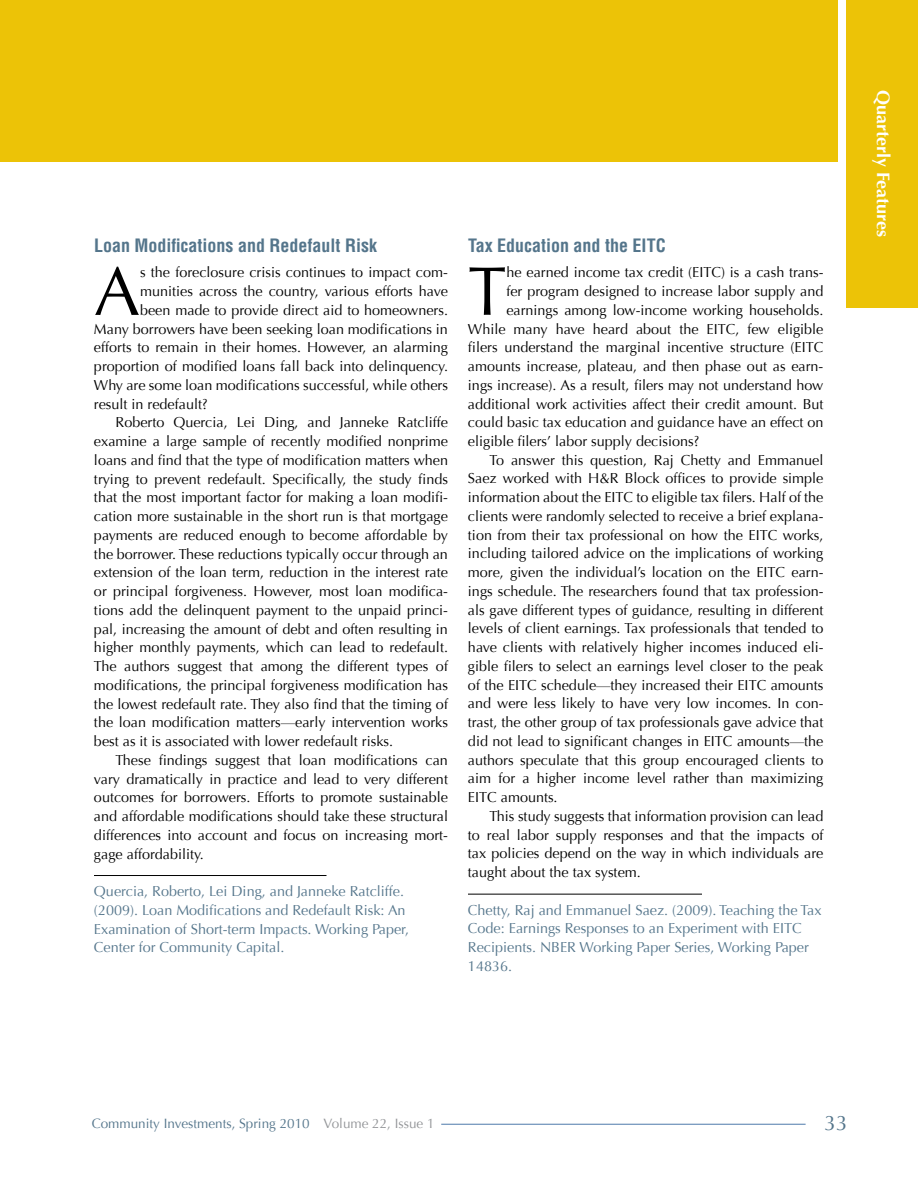
<style>
.page{position:relative;width:918px;height:1188px;background:#fff}
.page>*{position:absolute;margin:0;border:0;box-sizing:border-box;transform-origin:0 0}
.t1{font:69.15px "Optima";color:#000}
.t2{font:21px "Optima";color:#54758b}
.t3{font:700 condensed 18px "Helvetica";color:#54758b}
.t4{font:700 18px "Optima";color:#fff}
.t5{font:14.4px "Optima";color:#000}
.t6{font:14.4px/18.8px "Optima";color:#54758b}
.t7{font:13.5px "Optima";color:#54758b}
.s1{color:#939598}
</style>
<div class="page">
<div style="left:0;top:0;width:837px;height:162px;background:#ecc307"></div>
<hr style="left:94px;top:875px;width:233px;height:1px;background:#000">
<div style="left:846px;top:0;width:72px;height:307px;background:#ecc307"></div>
<hr style="left:468px;top:894px;width:234px;height:1px;background:#000">
<hr style="left:441px;top:1124px;width:365px;height:1px;background:#4d79aa">
<p class="t3" style="left:94px;top:234px;width:284px">Loan Modifications and Redefault Risk</p>
<h1 class="t1" style="left:94px;top:251px;width:48px">A</h1>
<p class="t5" style="left:140px;top:264px;width:309px">s the foreclosure crisis continues to impact com-</p>
<p class="t5" style="left:140px;top:283px;width:309px">munities across the country, various efforts have</p>
<p class="t5" style="left:140px;top:302px;width:309px">been made to provide direct aid to homeowners.</p>
<p class="t5" style="left:94px;top:320px;width:355px">Many borrowers have been seeking loan modifications in</p>
<p class="t5" style="left:94px;top:339px;width:356px">efforts to remain in their homes. However, an alarming</p>
<p class="t5" style="left:94px;top:358px;width:356px">proportion of modified loans fall back into delinquency.</p>
<p class="t5" style="left:94px;top:377px;width:356px">Why are some loan modifications successful, while others</p>
<p class="t5" style="left:94px;top:395px;width:115px">result in redefault?</p>
<p class="t5" style="left:116px;top:414px;width:334px">Roberto Quercia, Lei Ding, and Janneke Ratcliffe</p>
<p class="t5" style="left:94px;top:433px;width:356px">examine a large sample of recently modified nonprime</p>
<p class="t5" style="left:94px;top:452px;width:356px">loans and find that the type of modification matters when</p>
<p class="t5" style="left:94px;top:470px;width:355px">trying to prevent redefault. Specifically, the study finds</p>
<p class="t5" style="left:94px;top:489px;width:355px">that the most important factor for making a loan modifi-</p>
<p class="t5" style="left:94px;top:508px;width:355px">cation more sustainable in the short run is that mortgage</p>
<p class="t5" style="left:94px;top:527px;width:356px">payments are reduced enough to become affordable by</p>
<p class="t5" style="left:94px;top:545px;width:355px">the borrower. These reductions typically occur through an</p>
<p class="t5" style="left:94px;top:564px;width:355px">extension of the loan term, reduction in the interest rate</p>
<p class="t5" style="left:94px;top:583px;width:356px">or principal forgiveness. However, most loan modifica-</p>
<p class="t5" style="left:94px;top:602px;width:356px">tions add the delinquent payment to the unpaid princi-</p>
<p class="t5" style="left:94px;top:620px;width:355px">pal, increasing the amount of debt and often resulting in</p>
<p class="t5" style="left:94px;top:639px;width:356px">higher monthly payments, which can lead to redefault.</p>
<p class="t5" style="left:94px;top:658px;width:356px">The authors suggest that among the different types of</p>
<p class="t5" style="left:94px;top:677px;width:356px">modifications, the principal forgiveness modification has</p>
<p class="t5" style="left:94px;top:695px;width:356px">the lowest redefault rate. They also find that the timing of</p>
<p class="t5" style="left:94px;top:714px;width:356px">the loan modification matters—early intervention works</p>
<p class="t5" style="left:94px;top:733px;width:301px">best as it is associated with lower redefault risks.</p>
<p class="t5" style="left:116px;top:752px;width:334px">These findings suggest that loan modifications can</p>
<p class="t5" style="left:94px;top:770px;width:356px">vary dramatically in practice and lead to very different</p>
<p class="t5" style="left:94px;top:789px;width:355px">outcomes for borrowers. Efforts to promote sustainable</p>
<p class="t5" style="left:94px;top:808px;width:356px">and affordable modifications should take these structural</p>
<p class="t5" style="left:94px;top:827px;width:355px">differences into account and focus on increasing mort-</p>
<p class="t5" style="left:94px;top:845px;width:111px">gage affordability.</p>
<p class="t6" style="left:94px;top:882px;width:317px">Quercia, Roberto, Lei Ding, and Janneke Ratcliffe. (2009). Loan Modifications and Redefault Risk: An Examination of Short-term Impacts. Working Paper, Center for Community Capital.</p>
<p class="t3" style="left:468px;top:234px;width:199px">Tax Education and the EITC</p>
<h1 class="t1" style="left:468px;top:251px;width:40px">T</h1>
<p class="t5" style="left:506px;top:264px;width:319px">he earned income tax credit (EITC) is a cash trans-</p>
<p class="t5" style="left:506px;top:283px;width:319px">fer program designed to increase labor supply and</p>
<p class="t5" style="left:506px;top:302px;width:319px">earnings among low-income working households.</p>
<p class="t5" style="left:468px;top:320px;width:357px">While many have heard about the EITC, few eligible</p>
<p class="t5" style="left:468px;top:339px;width:357px">filers understand the marginal incentive structure (EITC</p>
<p class="t5" style="left:468px;top:358px;width:357px">amounts increase, plateau, and then phase out as earn-</p>
<p class="t5" style="left:468px;top:377px;width:357px">ings increase). As a result, filers may not understand how</p>
<p class="t5" style="left:468px;top:395px;width:357px">additional work activities affect their credit amount. But</p>
<p class="t5" style="left:468px;top:414px;width:357px">could basic tax education and guidance have an effect on</p>
<p class="t5" style="left:468px;top:433px;width:233px">eligible filers’ labor supply decisions?</p>
<p class="t5" style="left:490px;top:452px;width:335px">To answer this question, Raj Chetty and Emmanuel</p>
<p class="t5" style="left:468px;top:470px;width:357px">Saez worked with H&amp;R Block offices to provide simple</p>
<p class="t5" style="left:468px;top:489px;width:357px">information about the EITC to eligible tax filers. Half of the</p>
<p class="t5" style="left:468px;top:508px;width:357px">clients were randomly selected to receive a brief explana-</p>
<p class="t5" style="left:468px;top:527px;width:357px">tion from their tax professional on how the EITC works,</p>
<p class="t5" style="left:468px;top:545px;width:357px">including tailored advice on the implications of working</p>
<p class="t5" style="left:468px;top:564px;width:357px">more, given the individual’s location on the EITC earn-</p>
<p class="t5" style="left:468px;top:583px;width:357px">ings schedule. The researchers found that tax profession-</p>
<p class="t5" style="left:468px;top:602px;width:357px">als gave different types of guidance, resulting in different</p>
<p class="t5" style="left:468px;top:620px;width:357px">levels of client earnings. Tax professionals that tended to</p>
<p class="t5" style="left:468px;top:639px;width:357px">have clients with relatively higher incomes induced eli-</p>
<p class="t5" style="left:468px;top:658px;width:357px">gible filers to select an earnings level closer to the peak</p>
<p class="t5" style="left:468px;top:677px;width:357px">of the EITC schedule—they increased their EITC amounts</p>
<p class="t5" style="left:468px;top:695px;width:357px">and were less likely to have very low incomes. In con-</p>
<p class="t5" style="left:468px;top:714px;width:357px">trast, the other group of tax professionals gave advice that</p>
<p class="t5" style="left:468px;top:733px;width:357px">did not lead to significant changes in EITC amounts—the</p>
<p class="t5" style="left:468px;top:751px;width:357px">authors speculate that this group encouraged clients to</p>
<p class="t5" style="left:468px;top:770px;width:357px">aim for a higher income level rather than maximizing</p>
<p class="t5" style="left:468px;top:789px;width:91px">EITC amounts.</p>
<p class="t5" style="left:490px;top:808px;width:335px">This study suggests that information provision can lead</p>
<p class="t5" style="left:468px;top:826px;width:357px">to real labor supply responses and that the impacts of</p>
<p class="t5" style="left:468px;top:845px;width:357px">tax policies depend on the way in which individuals are</p>
<p class="t5" style="left:468px;top:864px;width:174px">taught about the tax system.</p>
<p class="t6" style="left:468px;top:901px;width:355px">Chetty, Raj and Emmanuel Saez. (2009). Teaching the Tax Code: Earnings Responses to an Experiment with EITC Recipients. NBER Working Paper Series, Working Paper 14836.</p>
<p class="t4" style="left:894px;top:90px;width:149px;rotate:90deg">Quarterly Features</p>
<p class="t7" style="left:92px;top:1115px;width:344px">Community Investments, Spring 2010 <span class="s1">Volume 22, Issue 1</span></p>
<h2 class="t2" style="left:825px;top:1110px;width:25px">33</h2>
</div>
